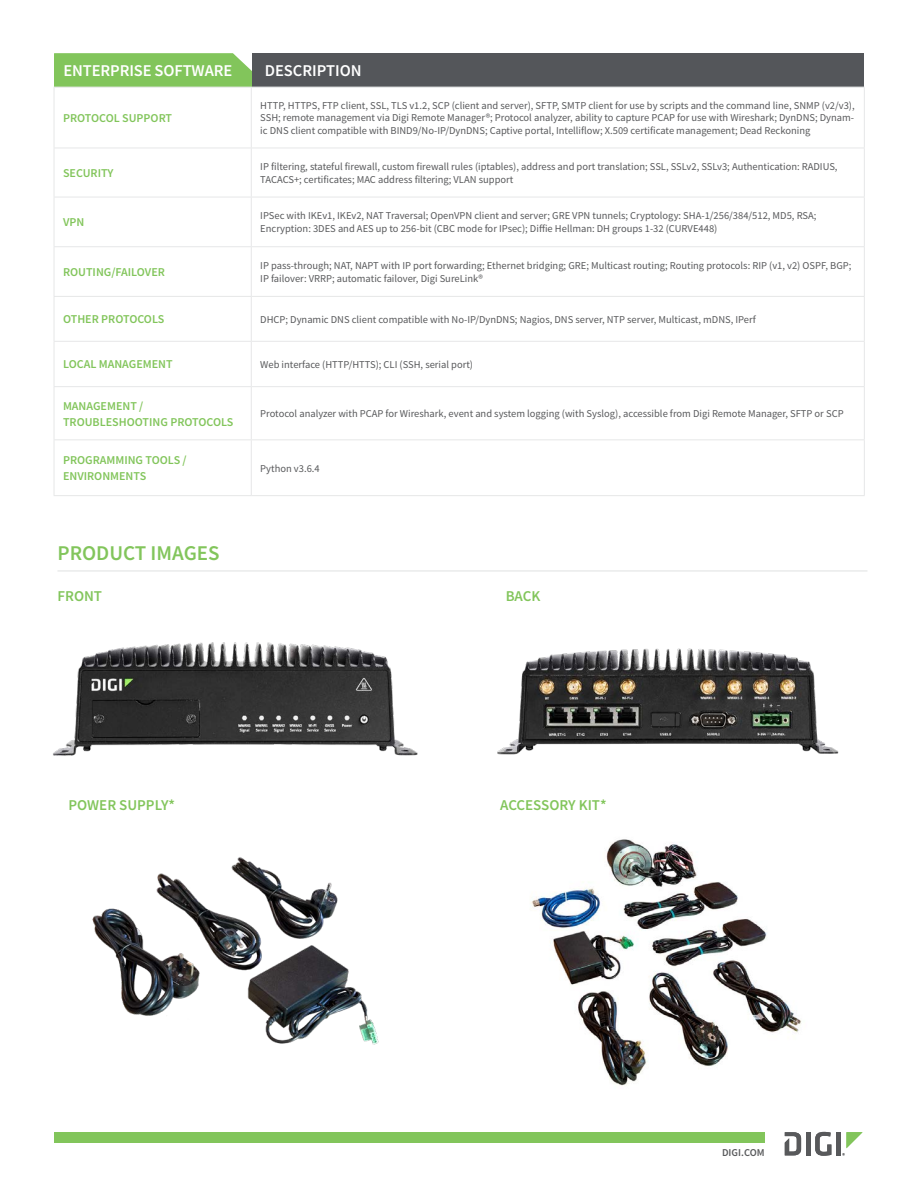
<style>
.page{position:relative;width:918px;height:1188px;background:#fff}
.page>*{position:absolute;margin:0;border:0;box-sizing:border-box;transform-origin:0 0}
.t1{font:600 21px "Source Sans Pro";color:#82c55b}
.t2{font:600 16.5px "Source Sans Pro";letter-spacing:-.01em;color:#fff}
.t3{font:600 15px "Source Sans Pro";color:#82c55b}
.t4{font:600 12px/15.8px "Source Sans Pro";color:#82c55b}
.t5{font:10.5px/12.8px "Source Sans Pro";color:#58595b}
.t6{font:600 10.5px "Source Sans Pro";color:#58595b}
</style>
<div class="page">
<div style="left:54px;top:1132px;width:711px;height:11px;background:#82c55b"></div>
<hr style="left:806px;top:1132px;width:4px;height:23px;background:#58595b">
<svg style="left:815px;top:1132px;width:16px;height:24px"></svg>
<div style="left:836px;top:1132px;width:5px;height:23px;background:#58595b"></div>
<svg style="left:785px;top:1132px;width:16px;height:23px"></svg>
<svg style="left:842px;top:1132px;width:21px;height:24px"></svg>
<svg style="left:54px;top:53px;width:198px;height:34px;background:#86c761"></svg>
<div style="left:252px;top:53px;width:612px;height:35px;background:#54565a"></div>
<svg style="left:55px;top:147px;width:809px;height:294px"></svg>
<hr style="left:54px;top:148px;width:197px;height:1px;background:#e6e7e8">
<hr style="left:251px;top:148px;width:614px;height:1px;background:#e6e7e8">
<hr style="left:54px;top:197px;width:197px;height:1px;background:#e6e7e8">
<hr style="left:251px;top:197px;width:614px;height:1px;background:#e6e7e8">
<hr style="left:54px;top:246px;width:197px;height:1px;background:#e6e7e8">
<hr style="left:251px;top:246px;width:614px;height:1px;background:#e6e7e8">
<hr style="left:54px;top:296px;width:197px;height:1px;background:#e6e7e8">
<hr style="left:251px;top:296px;width:614px;height:1px;background:#e6e7e8">
<hr style="left:54px;top:341px;width:197px;height:1px;background:#e6e7e8">
<hr style="left:251px;top:341px;width:614px;height:1px;background:#e6e7e8">
<hr style="left:54px;top:386px;width:197px;height:1px;background:#e6e7e8">
<hr style="left:251px;top:386px;width:614px;height:1px;background:#e6e7e8">
<hr style="left:54px;top:439px;width:197px;height:1px;background:#e6e7e8">
<hr style="left:251px;top:439px;width:614px;height:1px;background:#e6e7e8">
<hr style="left:54px;top:495px;width:197px;height:1px;background:#e6e7e8">
<hr style="left:251px;top:495px;width:614px;height:1px;background:#e6e7e8">
<hr style="left:251px;top:87px;width:614px;height:1px;background:#e6e7e8">
<hr style="left:864px;top:87px;width:1px;height:61px;background:#e6e7e8">
<hr style="left:864px;top:148px;width:1px;height:49px;background:#e6e7e8">
<hr style="left:864px;top:197px;width:1px;height:49px;background:#e6e7e8">
<hr style="left:864px;top:247px;width:1px;height:49px;background:#e6e7e8">
<hr style="left:864px;top:297px;width:1px;height:44px;background:#e6e7e8">
<hr style="left:864px;top:342px;width:1px;height:44px;background:#e6e7e8">
<hr style="left:864px;top:387px;width:1px;height:52px;background:#e6e7e8">
<hr style="left:864px;top:440px;width:1px;height:55px;background:#e6e7e8">
<hr style="left:54px;top:87px;width:197px;height:1px;background:#e6e7e8">
<hr style="left:54px;top:87px;width:1px;height:61px;background:#e6e7e8">
<hr style="left:251px;top:87px;width:1px;height:61px;background:#e6e7e8">
<hr style="left:54px;top:148px;width:1px;height:49px;background:#e6e7e8">
<hr style="left:251px;top:148px;width:1px;height:49px;background:#e6e7e8">
<hr style="left:54px;top:197px;width:1px;height:49px;background:#e6e7e8">
<hr style="left:251px;top:197px;width:1px;height:49px;background:#e6e7e8">
<hr style="left:54px;top:247px;width:1px;height:49px;background:#e6e7e8">
<hr style="left:251px;top:247px;width:1px;height:49px;background:#e6e7e8">
<hr style="left:54px;top:297px;width:1px;height:44px;background:#e6e7e8">
<hr style="left:251px;top:297px;width:1px;height:44px;background:#e6e7e8">
<hr style="left:54px;top:342px;width:1px;height:44px;background:#e6e7e8">
<hr style="left:251px;top:342px;width:1px;height:44px;background:#e6e7e8">
<hr style="left:54px;top:387px;width:1px;height:52px;background:#e6e7e8">
<hr style="left:251px;top:387px;width:1px;height:52px;background:#e6e7e8">
<hr style="left:54px;top:440px;width:1px;height:55px;background:#e6e7e8">
<hr style="left:251px;top:440px;width:1px;height:55px;background:#e6e7e8">
<img style="left:53px;top:642px;width:365px;height:114px">
<hr style="left:57px;top:570px;width:810px;height:2px;background:#eaebeb">
<img style="left:497px;top:648px;width:342px;height:107px">
<img style="left:92px;top:857px;width:287px;height:188px">
<img style="left:531px;top:839px;width:270px;height:247px">
<h2 class="t2" style="left:64px;top:59px;width:170px">ENTERPRISE SOFTWARE</h2>
<h2 class="t2" style="left:265px;top:59px;width:99px">DESCRIPTION</h2>
<p class="t4" style="left:63px;top:110px;width:111px">PROTOCOL SUPPORT</p>
<p class="t5" style="left:260px;top:99px;width:596px;text-align:justify">HTTP, HTTPS, FTP client, SSL, TLS v1.2, SCP (client and server), SFTP, SMTP client for use by scripts and the command line, SNMP (v2/v3), SSH; remote management via Digi Remote Manager®; Protocol analyzer, ability to capture PCAP for use with Wireshark; DynDNS; Dynam&shy;ic DNS client compatible with BIND9/No-IP/DynDNS; Captive portal, Intelliflow; X.509 certificate management; Dead Reckoning</p>
<p class="t4" style="left:63px;top:165px;width:52px">SECURITY</p>
<p class="t5" style="left:260px;top:160px;width:579px">IP filtering, stateful firewall, custom firewall rules (iptables), address and port translation; SSL, SSLv2, SSLv3; Authentication: RADIUS,<br>TACACS+; certificates; MAC address filtering; VLAN support</p>
<p class="t4" style="left:63px;top:214px;width:23px">VPN</p>
<p class="t5" style="left:260px;top:210px;width:558px">IPSec with IKEv1, IKEv2, NAT Traversal; OpenVPN client and server; GRE VPN tunnels; Cryptology: SHA-1/256/384/512, MD5, RSA;<br>Encryption: 3DES and AES up to 256-bit (CBC mode for IPsec); Diffie Hellman: DH groups 1-32 (CURVE448)</p>
<p class="t4" style="left:63px;top:264px;width:103px">ROUTING/FAILOVER</p>
<p class="t5" style="left:260px;top:259px;width:593px">IP pass-through; NAT, NAPT with IP port forwarding; Ethernet bridging; GRE; Multicast routing; Routing protocols: RIP (v1, v2) OSPF, BGP;<br>IP failover: VRRP; automatic failover, Digi SureLink®</p>
<p class="t4" style="left:63px;top:311px;width:103px">OTHER PROTOCOLS</p>
<p class="t5" style="left:260px;top:313px;width:497px">DHCP; Dynamic DNS client compatible with No-IP/DynDNS; Nagios, DNS server, NTP server, Multicast, mDNS, IPerf</p>
<p class="t4" style="left:63px;top:356px;width:111px">LOCAL MANAGEMENT</p>
<p class="t5" style="left:260px;top:358px;width:214px">Web interface (HTTP/HTTS); CLI (SSH, serial port)</p>
<p class="t4" style="left:63px;top:398px;width:172px">MANAGEMENT /<br>TROUBLESHOOTING PROTOCOLS</p>
<p class="t5" style="left:260px;top:407px;width:585px">Protocol analyzer with PCAP for Wireshark, event and system logging (with Syslog), accessible from Digi Remote Manager, SFTP or SCP</p>
<p class="t4" style="left:63px;top:452px;width:125px">PROGRAMMING TOOLS /<br>ENVIRONMENTS</p>
<p class="t5" style="left:260px;top:462px;width:61px">Python v3.6.4</p>
<h1 class="t1" style="left:57px;top:539px;width:164px">PRODUCT IMAGES</h1>
<h3 class="t3" style="left:57px;top:587px;width:46px">FRONT</h3>
<h3 class="t3" style="left:506px;top:587px;width:36px">BACK</h3>
<h3 class="t3" style="left:69px;top:795px;width:108px">POWER SUPPLY*</h3>
<h3 class="t3" style="left:500px;top:795px;width:108px">ACCESSORY KIT*</h3>
<p class="t6" style="left:722px;top:1145px;width:44px">DIGI.COM</p>
</div>
